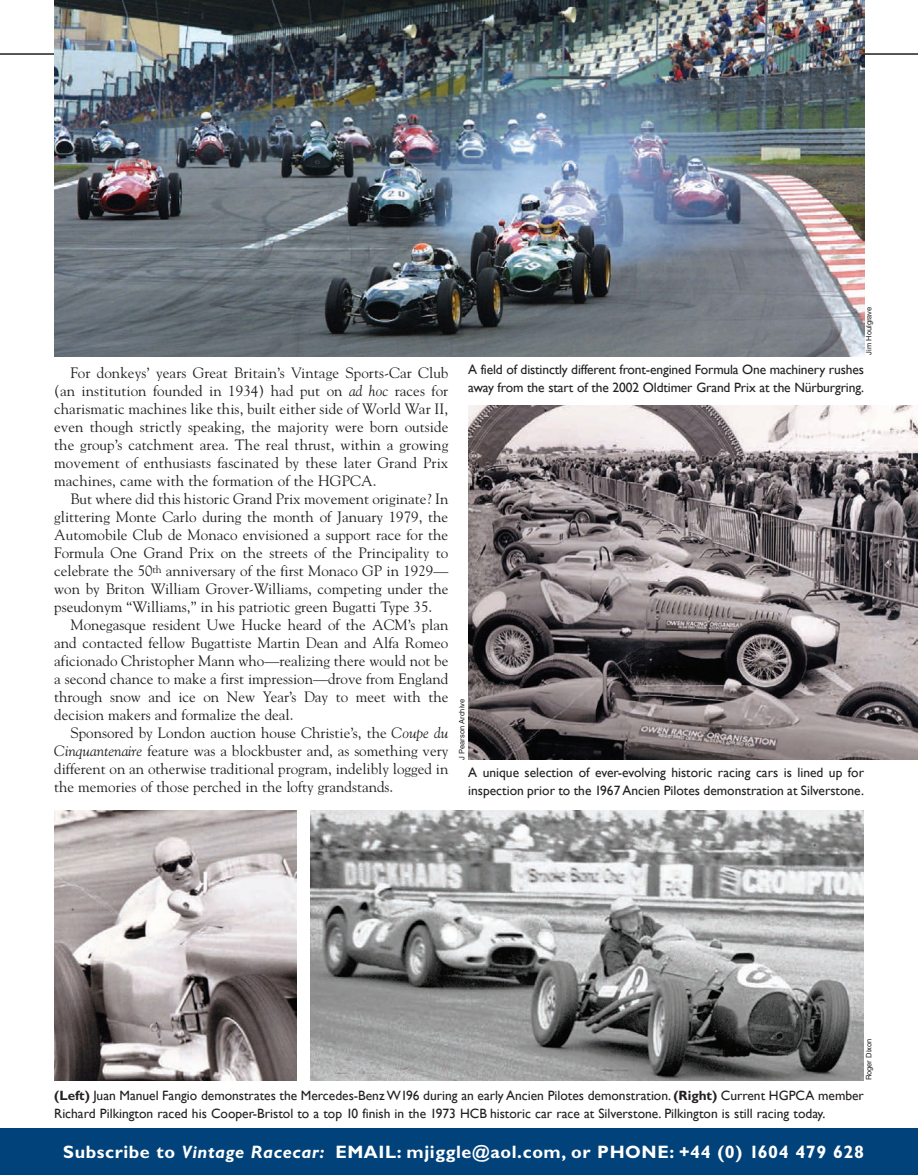
<style>
.page{position:relative;width:918px;height:1175px;background:#fff}
.page>*{position:absolute;margin:0;border:0;box-sizing:border-box;transform-origin:0 0}
.t1{font:700 18px "Gill Sans";letter-spacing:.035em;color:#fff}
.t2{font:15px/18px "Goudy";color:#231f20;text-align:justify}
.t3{font:13.5px/18px "Gill Sans";color:#231f20}
.t4{font:7.5px "Helvetica";color:#231f20}
.s1{font-style:italic}
.s2{font-weight:700}
</style>
<div class="page">
<img style="left:310px;top:810px;width:554px;height:270px">
<img style="left:468px;top:405px;width:450px;height:355px">
<hr style="left:0;top:53px;width:918px;height:2px;background:#231f20">
<img style="left:54px;top:810px;width:243px;height:270px">
<img style="left:54px;top:0;width:810px;height:356px">
<div style="left:0;top:1127px;width:918px;height:47px;background:#004279"></div>
<p class="t2" style="left:54px;top:364px;width:396px;text-indent:16px">For donkeys’ years Great Britain’s Vintage Sports-Car Club (an institution founded in 1934) had put on <span class="s1">ad hoc</span> races for charismatic machines like this, built either side of World War II, even though strictly speaking, the majority were born outside the group’s catchment area. The real thrust, within a growing movement of enthusiasts fascinated by these later Grand Prix machines, came with the formation of the HGPCA.</p>
<p class="t2" style="left:54px;top:490px;width:396px;text-indent:16px">But where did this historic Grand Prix movement originate? In glittering Monte Carlo during the month of January 1979, the Automobile Club de Monaco envisioned a support race for the Formula One Grand Prix on the streets of the Principality to celebrate the 50<sup>th</sup> anniversary of the first Monaco GP in 1929— won by Briton William Grover-Williams, competing under the pseudonym “Williams,” in his patriotic green Bugatti Type 35.</p>
<p class="t2" style="left:54px;top:616px;width:396px;text-indent:16px">Monegasque resident Uwe Hucke heard of the ACM’s plan and contacted fellow Bugattiste Martin Dean and Alfa Romeo aficionado Christopher Mann who—realizing there would not be a second chance to make a first impression—drove from England through snow and ice on New Year’s Day to meet with the decision makers and formalize the deal.</p>
<p class="t2" style="left:54px;top:724px;width:396px;text-indent:16px">Sponsored by London auction house Christie’s, the <span class="s1">Coupe du Cinquantenaire</span> feature was a blockbuster and, as something very different on an otherwise traditional program, indelibly logged in the memories of those perched in the lofty grandstands.</p>
<p class="t4" style="left:866px;top:355px;width:49px;rotate:-90deg">Jim Houlgrave</p>
<p class="t3" style="left:468px;top:360px;width:397px">A field of distinctly different front-engined Formula One machinery rushes away from the start of the 2002 Oldtimer Grand Prix at the Nürburgring.</p>
<p class="t4" style="left:459px;top:759px;width:62px;rotate:-90deg">J Pearson Archive</p>
<p class="t3" style="left:468px;top:763px;width:397px">A unique selection of ever-evolving historic racing cars is lined up for inspection prior to the 1967 Ancien Pilotes demonstration at Silverstone.</p>
<p class="t4" style="left:866px;top:1080px;width:43px;rotate:-90deg">Roger Dixon</p>
<p class="t3" style="left:54px;top:1086px;width:811px"><span class="s2">(Left)</span> Juan Manuel Fangio demonstrates the Mercedes-Benz W196 during an early Ancien Pilotes demonstration. <span class="s2">(Right)</span> Current HGPCA member<br>Richard Pilkington raced his Cooper-Bristol to a top 10 finish in the 1973 HCB historic car race at Silverstone. Pilkington is still racing today.</p>
<p class="t1" style="left:63px;top:1145px;width:802px">Subscribe to <span class="s1">Vintage Racecar:</span> EMAIL: mjiggle@aol.com, or PHONE: +44 (0) 1604 479 628</p>
</div>
